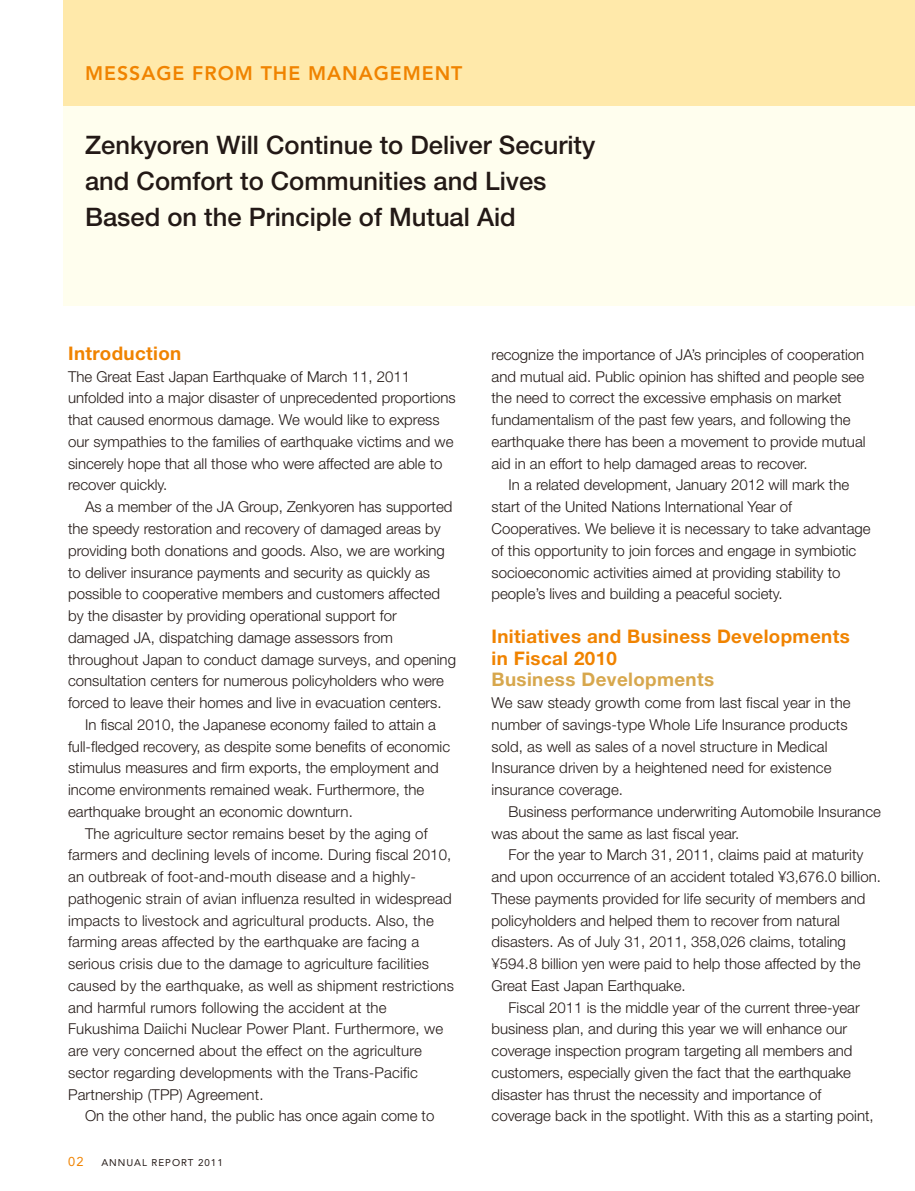
<style>
.page{position:relative;width:915px;height:1191px;background:#fff}
.page>*{position:absolute;margin:0;border:0;box-sizing:border-box;transform-origin:0 0}
.t1{font:500 25.5px/36px "Helvetica Neue";color:#231916}
.t2{font:800 19.5px "Avenir";letter-spacing:.05em;color:#f08300}
.t3{font:700 18.75px/21.8px "Helvetica Neue";letter-spacing:.02em;color:#f08300}
.t4{font:700 18.75px "Helvetica Neue";letter-spacing:.02em;color:#d7a74d}
.t5{font:300 15px/21.8px "Helvetica Neue";color:#231916}
.t6{font:12.75px "Avenir";color:#f08300}
.t7{font:9.75px "Avenir";letter-spacing:.1em;color:#231916}
</style>
<div class="page">
<div style="left:64px;top:0;width:850px;height:106px;background:#ffe9aa"></div>
<div style="left:64px;top:106px;width:850px;height:200px;background:#fffeee"></div>
<h2 class="t2" style="left:85px;top:62px;width:379px">MESSAGE FROM THE MANAGEMENT</h2>
<h1 class="t1" style="left:85px;top:126px;width:511px">Zenkyoren Will Continue to Deliver Security and Comfort to Communities and Lives<br>Based on the Principle of Mutual Aid</h1>
<p class="t3" style="left:68px;top:342px;width:115px">Introduction</p>
<p class="t5" style="left:68px;top:365px;width:389px">The Great East Japan Earthquake of March 11, 2011 unfolded into a major disaster of unprecedented proportions that caused enormous damage. We would like to express our sympathies to the families of earthquake victims and we sincerely hope that all those who were affected are able to recover quickly.</p>
<p class="t5" style="left:85px;top:496px;width:369px">As a member of the JA Group, Zenkyoren has supported</p>
<p class="t5" style="left:68px;top:517px;width:374px">the speedy restoration and recovery of damaged areas by</p>
<p class="t5" style="left:68px;top:539px;width:378px">providing both donations and goods. Also, we are working</p>
<p class="t5" style="left:68px;top:561px;width:363px">to deliver insurance payments and security as quickly as</p>
<p class="t5" style="left:68px;top:583px;width:373px">possible to cooperative members and customers affected</p>
<p class="t5" style="left:68px;top:604px;width:330px">by the disaster by providing operational support for</p>
<p class="t5" style="left:68px;top:626px;width:326px">damaged JA, dispatching damage assessors from</p>
<p class="t5" style="left:68px;top:648px;width:389px">throughout Japan to conduct damage surveys, and opening</p>
<p class="t5" style="left:68px;top:670px;width:377px">consultation centers for numerous policyholders who were</p>
<p class="t5" style="left:68px;top:691px;width:375px">forced to leave their homes and live in evacuation centers.</p>
<p class="t5" style="left:85px;top:713px;width:352px">In fiscal 2010, the Japanese economy failed to attain a</p>
<p class="t5" style="left:68px;top:735px;width:383px">full-fledged recovery, as despite some benefits of economic</p>
<p class="t5" style="left:68px;top:757px;width:372px">stimulus measures and firm exports, the employment and</p>
<p class="t5" style="left:68px;top:778px;width:357px">income environments remained weak. Furthermore, the</p>
<p class="t5" style="left:68px;top:800px;width:286px">earthquake brought an economic downturn.</p>
<p class="t5" style="left:85px;top:822px;width:344px">The agriculture sector remains beset by the aging of</p>
<p class="t5" style="left:68px;top:844px;width:384px">farmers and declining levels of income. During fiscal 2010,</p>
<p class="t5" style="left:68px;top:865px;width:349px">an outbreak of foot-and-mouth disease and a highly-</p>
<p class="t5" style="left:68px;top:887px;width:385px">pathogenic strain of avian influenza resulted in widespread</p>
<p class="t5" style="left:68px;top:909px;width:367px">impacts to livestock and agricultural products. Also, the</p>
<p class="t5" style="left:68px;top:931px;width:352px">farming areas affected by the earthquake are facing a</p>
<p class="t5" style="left:68px;top:952px;width:362px">serious crisis due to the damage to agriculture facilities</p>
<p class="t5" style="left:68px;top:974px;width:387px">caused by the earthquake, as well as shipment restrictions</p>
<p class="t5" style="left:68px;top:996px;width:320px">and harmful rumors following the accident at the</p>
<p class="t5" style="left:68px;top:1018px;width:376px">Fukushima Daiichi Nuclear Power Plant. Furthermore, we</p>
<p class="t5" style="left:68px;top:1039px;width:355px">are very concerned about the effect on the agriculture</p>
<p class="t5" style="left:68px;top:1061px;width:351px">sector regarding developments with the Trans-Pacific</p>
<p class="t5" style="left:68px;top:1083px;width:197px">Partnership (TPP) Agreement.</p>
<p class="t5" style="left:85px;top:1105px;width:351px">On the other hand, the public has once again come to</p>
<p class="t6" style="left:68px;top:1153px;width:17px">02</p>
<p class="t7" style="left:101px;top:1156px;width:123px">ANNUAL REPORT 2011</p>
<p class="t5" style="left:491px;top:343px;width:375px">recognize the importance of JA’s principles of cooperation and mutual aid. Public opinion has shifted and people see the need to correct the excessive emphasis on market fundamentalism of the past few years, and following the earthquake there has been a movement to provide mutual aid in an effort to help damaged areas to recover.</p>
<p class="t5" style="left:491px;top:474px;width:380px;text-indent:17px">In a related development, January 2012 will mark the start of the United Nations International Year of Cooperatives. We believe it is necessary to take advantage of this opportunity to join forces and engage in symbiotic socioeconomic activities aimed at providing stability to people’s lives and building a peaceful society.</p>
<p class="t3" style="left:491px;top:625px;width:359px">Initiatives and Business Developments in Fiscal 2010</p>
<p class="t4" style="left:491px;top:668px;width:224px">Business Developments</p>
<p class="t5" style="left:491px;top:691px;width:360px">We saw steady growth come from last fiscal year in the number of savings-type Whole Life Insurance products sold, as well as sales of a novel structure in Medical Insurance driven by a heightened need for existence insurance coverage.</p>
<p class="t5" style="left:491px;top:800px;width:391px;text-indent:17px">Business performance underwriting Automobile Insurance was about the same as last fiscal year.</p>
<p class="t5" style="left:491px;top:844px;width:391px;text-indent:17px">For the year to March 31, 2011, claims paid at maturity and upon occurrence of an accident totaled ¥3,676.0 billion.<br>These payments provided for life security of members and policyholders and helped them to recover from natural disasters. As of July 31, 2011, 358,026 claims, totaling ¥594.8 billion yen were paid to help those affected by the Great East Japan Earthquake.</p>
<p class="t5" style="left:491px;top:996px;width:383px;text-indent:17px">Fiscal 2011 is the middle year of the current three-year business plan, and during this year we will enhance our coverage inspection program targeting all members and customers, especially given the fact that the earthquake disaster has thrust the necessity and importance of coverage back in the spotlight. With this as a starting point,</p>
</div>
